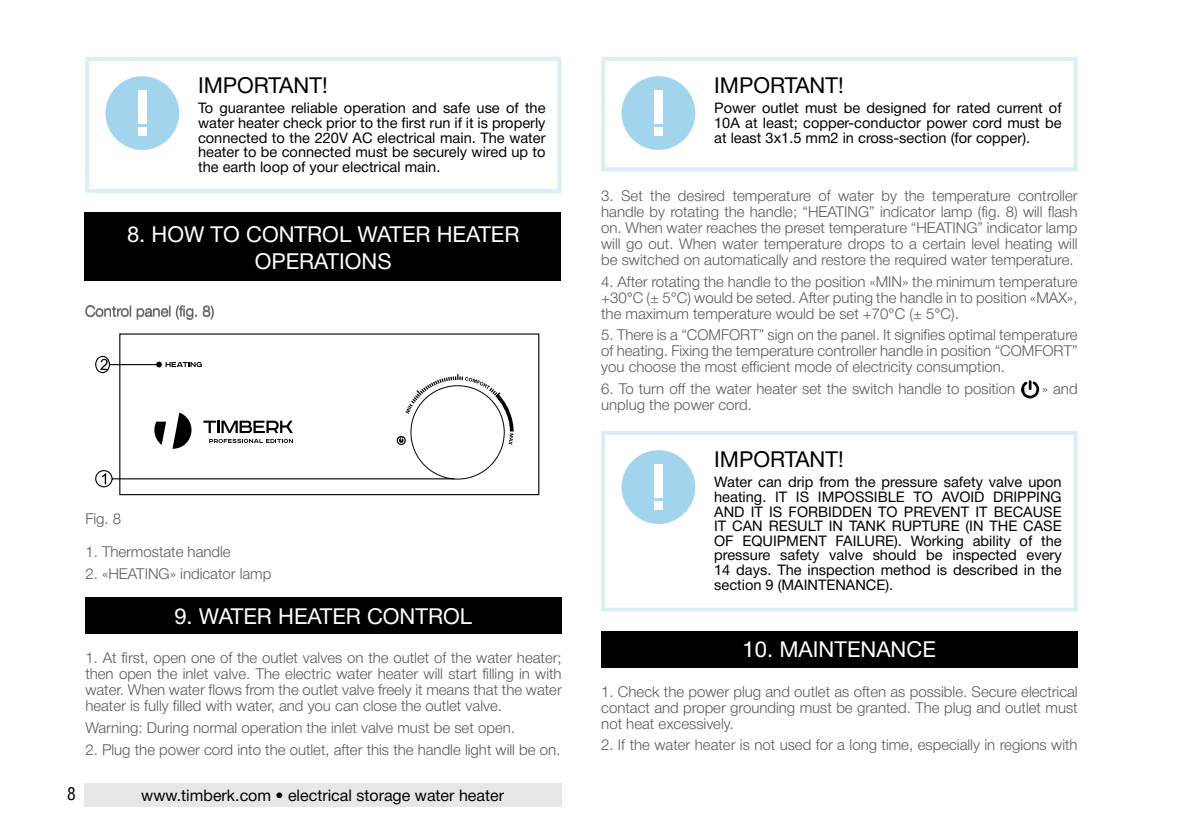
<style>
.page{position:relative;width:1191px;height:840px;background:#fff}
.page>*{position:absolute;margin:0;border:0;box-sizing:border-box;transform-origin:0 0}
.t1{font:22px/26.4px "Helvetica Neue Cyr";color:#fff;text-align:center}
.t2{font:22px "Helvetica Neue Cyr";color:#000}
.t3{font:18px "Helios Cond C";color:#000}
.t4{font:16px "Helvetica Neue Cyr";color:#000}
.t5{font:300 15px/16px "Helvetica Neue Cyr";color:#58595b;text-align:justify}
.t6{font:14.6px/14.6px "Helvetica Neue Cyr";color:#000;text-align:justify}
</style>
<div class="page">
<div style="left:84px;top:782px;width:477px;height:24px;background:#e6e7e8"></div>
<div style="left:105px;top:76px;width:74px;height:74px;background:#a2d5ed;border-radius:50%"></div>
<div style="left:138px;top:90px;width:9px;height:33px;background:#fff"></div>
<div style="left:138px;top:127px;width:9px;height:9px;background:#fff"></div>
<div style="left:621px;top:76px;width:74px;height:74px;background:#a2d5ed;border-radius:50%"></div>
<div style="left:654px;top:90px;width:9px;height:33px;background:#fff"></div>
<div style="left:654px;top:127px;width:9px;height:9px;background:#fff"></div>
<div style="left:621px;top:450px;width:74px;height:73px;background:#a2d5ed;border-radius:50%"></div>
<div style="left:654px;top:464px;width:9px;height:33px;background:#fff"></div>
<div style="left:654px;top:500px;width:9px;height:9px;background:#fff"></div>
<div style="left:85px;top:57px;width:476px;height:136px;border:4px solid #a2d5ed"></div>
<div style="left:601px;top:57px;width:476px;height:114px;border:4px solid #a2d5ed"></div>
<div style="left:601px;top:430px;width:476px;height:181px;border:4px solid #a2d5ed"></div>
<div style="left:85px;top:212px;width:476px;height:68px;background:#000"></div>
<div style="left:85px;top:597px;width:476px;height:37px;background:#000"></div>
<div style="left:601px;top:630px;width:476px;height:37px;background:#000"></div>
<svg style="left:1021px;top:380px;width:18px;height:18px"></svg>
<div style="left:119px;top:333px;width:420px;height:162px;border:1px solid #000"></div>
<svg style="left:95px;top:469px;width:360px;height:18px"></svg>
<svg style="left:203px;top:420px;width:90px;height:23px"></svg>
<svg style="left:172px;top:412px;width:19px;height:36px"></svg>
<svg style="left:154px;top:421px;width:12px;height:23px"></svg>
<svg style="left:95px;top:355px;width:107px;height:18px"></svg>
<svg style="left:396px;top:435px;width:10px;height:10px"></svg>
<svg style="left:398px;top:374px;width:116px;height:70px"></svg>
<h1 class="t2" style="left:198px;top:73px;width:131px">IMPORTANT!</h1>
<p class="t6" style="left:198px;top:101px;width:349px">To guarantee reliable operation and safe use of the water heater check prior to the first run if it is properly connected to the 220V AC electrical main. The water heater to be connected must be securely wired up to the earth loop of your electrical main.</p>
<h1 class="t1" style="left:127px;top:221px;width:394px">8. HOW TO CONTROL WATER HEATER<br>OPERATIONS</h1>
<p class="t5" style="left:85px;top:303px;width:131px">Control panel (fig. 8)</p>
<p class="t5" style="left:85px;top:511px;width:37px">Fig. 8</p>
<p class="t5" style="left:85px;top:544px;width:147px">1. Thermostate handle</p>
<p class="t5" style="left:85px;top:565px;width:187px">2. «HEATING» indicator lamp</p>
<h1 class="t1" style="left:174px;top:602px;width:299px">9. WATER HEATER CONTROL</h1>
<p class="t5" style="left:85px;top:649px;width:478px">1. At first, open one of the outlet valves on the outlet of the water heater;</p>
<p class="t5" style="left:85px;top:665px;width:478px">then open the inlet valve. The electric water heater will start filling in with water. When water flows from the outlet valve freely it means that the water heater is fully filled with water, and you can close the outlet valve.</p>
<p class="t5" style="left:85px;top:719px;width:431px">Warning: During normal operation the inlet valve must be set open.</p>
<p class="t5" style="left:85px;top:741px;width:476px">2. Plug the power cord into the outlet, after this the handle light will be on.</p>
<p class="t3" style="left:67px;top:782px;width:10px">8</p>
<p class="t4" style="left:141px;top:786px;width:364px">www.timberk.com • electrical storage water heater</p>
<h1 class="t2" style="left:714px;top:73px;width:131px">IMPORTANT!</h1>
<p class="t6" style="left:714px;top:101px;width:349px">Power outlet must be designed for rated current of 10A at least; copper-conductor power cord must be at least 3x1.5 mm2 in cross-section (for copper).</p>
<p class="t5" style="left:601px;top:188px;width:478px">3. Set the desired temperature of water by the temperature controller handle by rotating the handle; “HEATING” indicator lamp (fig. 8) will flash on. When water reaches the preset temperature “HEATING” indicator lamp will go out. When water temperature drops to a certain level heating will be switched on automatically and restore the required water temperature.</p>
<p class="t5" style="left:601px;top:273px;width:478px">4. After rotating the handle to the position «MIN» the minimum temperature +30°C (± 5°C) would be seted. After puting the handle in to position «MAX», the maximum temperature would be set +70°C (± 5°C).</p>
<p class="t5" style="left:601px;top:327px;width:478px">5. There is a “COMFORT” sign on the panel. It signifies optimal temperature of heating. Fixing the temperature controller handle in position “COMFORT” you choose the most efficient mode of electricity consumption.</p>
<p class="t5" style="left:601px;top:381px;width:478px">6. To turn off the water heater set the switch handle to position « » and unplug the power cord.</p>
<h1 class="t2" style="left:714px;top:447px;width:131px">IMPORTANT!</h1>
<p class="t6" style="left:714px;top:474px;width:349px">Water can drip from the pressure safety valve upon heating. IT IS IMPOSSIBLE TO AVOID DRIPPING AND IT IS FORBIDDEN TO PREVENT IT BECAUSE IT CAN RESULT IN TANK RUPTURE (IN THE CASE OF EQUIPMENT FAILURE). Working ability of the pressure safety valve should be inspected every 14 days. The inspection method is described in the section 9 (MAINTENANCE).</p>
<h1 class="t1" style="left:742px;top:636px;width:195px">10. MAINTENANCE</h1>
<p class="t5" style="left:601px;top:683px;width:478px">1. Check the power plug and outlet as often as possible. Secure electrical contact and proper grounding must be granted. The plug and outlet must not heat excessively.</p>
<p class="t5" style="left:601px;top:736px;width:478px">2. If the water heater is not used for a long time, especially in regions with</p>
</div>
